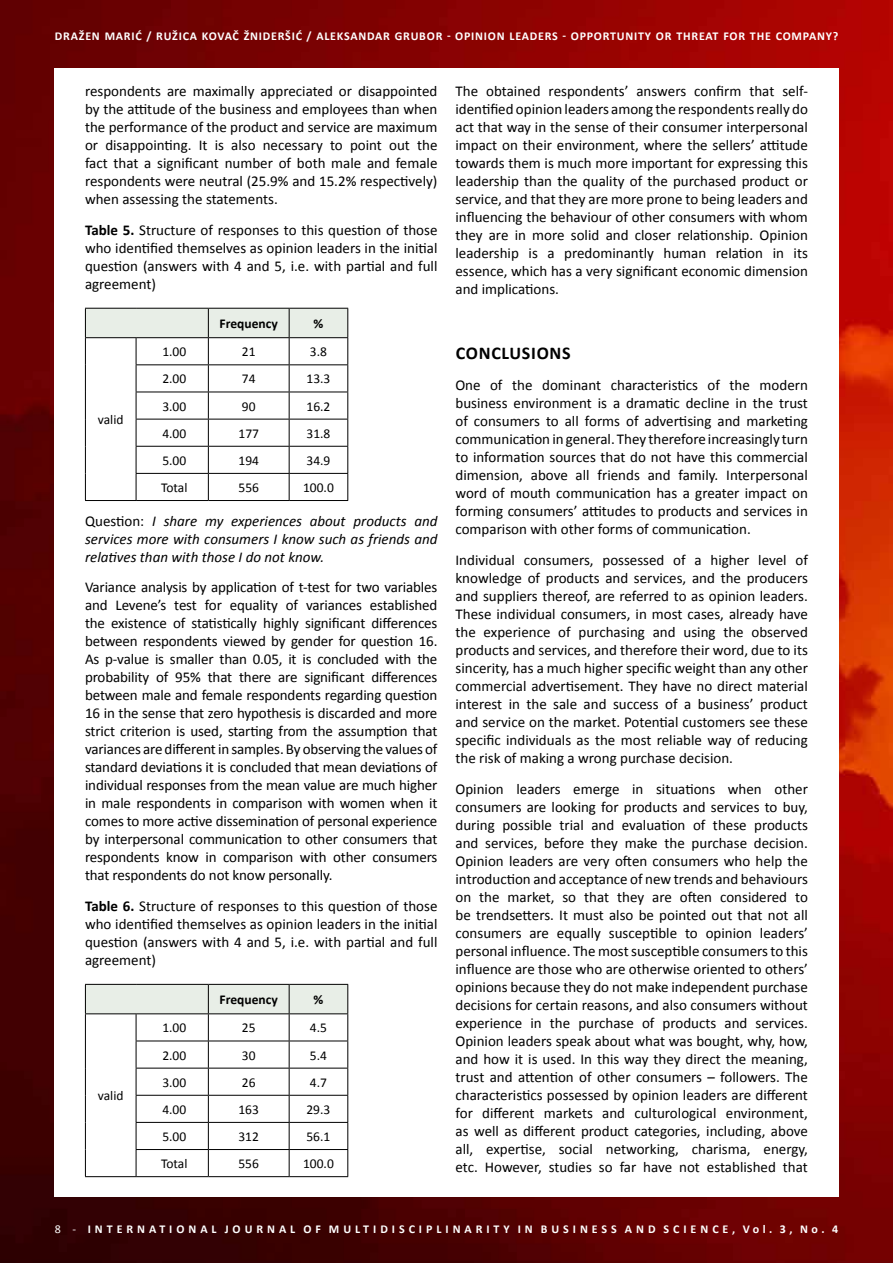
<style>
.page{position:relative;width:893px;height:1263px;background:#fff}
.page>*{position:absolute;margin:0;border:0;box-sizing:border-box;transform-origin:0 0}
.t1{font:700 18px "Calibri";color:#000}
.t2{font:15px/18px "Calibri";color:#000;text-align:justify}
.t3{font:italic 15px/18px "Calibri";color:#000;text-align:justify}
.t4{font:13.5px "Calibri";color:#000}
.t5{font:700 13.5px "Calibri";color:#000}
.t6{font:700 12px "Calibri";letter-spacing:.065em;color:#fff}
.s1{font-weight:700}
.s2{font-style:normal}
.s3{font-weight:400}
</style>
<div class="page">
<img style="left:0;top:0;width:893px;height:1263px">
<div style="left:54px;top:68px;width:785px;height:1129px;background:#fff"></div>
<svg style="left:85px;top:308px;width:263px;height:192px"></svg>
<hr style="left:85px;top:500px;width:51px;height:1px;background:#000">
<hr style="left:136px;top:500px;width:72px;height:1px;background:#000">
<hr style="left:208px;top:500px;width:81px;height:1px;background:#000">
<hr style="left:289px;top:500px;width:59px;height:1px;background:#000">
<svg style="left:85px;top:984px;width:263px;height:192px"></svg>
<hr style="left:85px;top:1176px;width:51px;height:1px;background:#000">
<hr style="left:136px;top:1176px;width:72px;height:1px;background:#000">
<hr style="left:208px;top:1176px;width:81px;height:1px;background:#000">
<hr style="left:289px;top:1176px;width:59px;height:1px;background:#000">
<p class="t6" style="left:55px;top:28px;width:785px">DRAŽEN MARIĆ / RUŽICA KOVAČ ŽNIDERŠIĆ / ALEKSANDAR GRUBOR - OPINION LEADERS - OPPORTUNITY OR THREAT FOR THE COMPANY?</p>
<p class="t2" style="left:85px;top:82px;width:354px">respondents are maximally appreciated or disappointed by the attitude of the business and employees than when the performance of the product and service are maximum or disappointing. It is also necessary to point out the fact that a significant number of both male and female respondents were neutral (25.9% and 15.2% respectively) when assessing the statements.</p>
<p class="t2" style="left:85px;top:221px;width:354px"><span class="s1">TABLE 5.</span> Structure of responses to this question of those who identified themselves as opinion leaders in the initial question (answers with 4 and 5, i.e. with partial and full agreement)</p>
<p class="t5" style="left:220px;top:315px;width:60px">FREQUENCY</p>
<p class="t5" style="left:314px;top:315px;width:11px">%</p>
<p class="t4" style="left:162px;top:343px;width:25px">1.00</p>
<p class="t4" style="left:242px;top:343px;width:15px">21</p>
<p class="t4" style="left:310px;top:343px;width:19px">3.8</p>
<p class="t4" style="left:162px;top:370px;width:25px">2.00</p>
<p class="t4" style="left:242px;top:370px;width:15px">74</p>
<p class="t4" style="left:306px;top:370px;width:25px">13.3</p>
<p class="t4" style="left:162px;top:398px;width:25px">3.00</p>
<p class="t4" style="left:242px;top:398px;width:15px">90</p>
<p class="t4" style="left:306px;top:398px;width:25px">16.2</p>
<p class="t4" style="left:162px;top:425px;width:25px">4.00</p>
<p class="t4" style="left:238px;top:425px;width:22px">177</p>
<p class="t4" style="left:306px;top:425px;width:25px">31.8</p>
<p class="t4" style="left:162px;top:452px;width:25px">5.00</p>
<p class="t4" style="left:238px;top:452px;width:22px">194</p>
<p class="t4" style="left:306px;top:452px;width:25px">34.9</p>
<p class="t4" style="left:161px;top:479px;width:28px">Total</p>
<p class="t4" style="left:238px;top:479px;width:22px">556</p>
<p class="t4" style="left:303px;top:479px;width:32px">100.0</p>
<p class="t3" style="left:85px;top:511px;width:354px"><span class="s2">Question:</span> I share my experiences about products and services more with consumers I know such as friends and relatives than with those I do not know.</p>
<p class="t2" style="left:85px;top:578px;width:354px">Variance analysis by application of t-test for two variables and Levene’s test for equality of variances established the existence of statistically highly significant differences between respondents viewed by gender for question 16.<br>As p-value is smaller than 0.05, it is concluded with the probability of 95% that there are significant differences between male and female respondents regarding question 16 in the sense that zero hypothesis is discarded and more strict criterion is used, starting from the assumption that variances are different in samples. By observing the values of standard deviations it is concluded that mean deviations of individual responses from the mean value are much higher in male respondents in comparison with women when it comes to more active dissemination of personal experience by interpersonal communication to other consumers that respondents know in comparison with other consumers that respondents do not know personally.</p>
<p class="t2" style="left:85px;top:897px;width:354px"><span class="s1">TABLE 6.</span> Structure of responses to this question of those who identified themselves as opinion leaders in the initial question (answers with 4 and 5, i.e. with partial and full agreement)</p>
<p class="t5" style="left:220px;top:991px;width:60px">FREQUENCY</p>
<p class="t5" style="left:314px;top:991px;width:11px">%</p>
<p class="t4" style="left:98px;top:411px;width:27px">valid</p>
<p class="t4" style="left:98px;top:1087px;width:27px">valid</p>
<p class="t4" style="left:162px;top:1019px;width:25px">1.00</p>
<p class="t4" style="left:242px;top:1019px;width:15px">25</p>
<p class="t4" style="left:310px;top:1019px;width:19px">4.5</p>
<p class="t4" style="left:162px;top:1046px;width:25px">2.00</p>
<p class="t4" style="left:242px;top:1046px;width:15px">30</p>
<p class="t4" style="left:310px;top:1046px;width:19px">5.4</p>
<p class="t4" style="left:162px;top:1074px;width:25px">3.00</p>
<p class="t4" style="left:242px;top:1074px;width:15px">26</p>
<p class="t4" style="left:310px;top:1074px;width:19px">4.7</p>
<p class="t4" style="left:162px;top:1101px;width:25px">4.00</p>
<p class="t4" style="left:238px;top:1101px;width:22px">163</p>
<p class="t4" style="left:306px;top:1101px;width:25px">29.3</p>
<p class="t4" style="left:162px;top:1128px;width:25px">5.00</p>
<p class="t4" style="left:238px;top:1128px;width:22px">312</p>
<p class="t4" style="left:306px;top:1128px;width:25px">56.1</p>
<p class="t4" style="left:161px;top:1155px;width:28px">Total</p>
<p class="t4" style="left:238px;top:1155px;width:22px">556</p>
<p class="t4" style="left:303px;top:1155px;width:32px">100.0</p>
<p class="t2" style="left:455px;top:82px;width:354px">The obtained respondents’ answers confirm that self&shy;identified opinion leaders among the respondents really do act that way in the sense of their consumer interpersonal impact on their environment, where the sellers’ attitude towards them is much more important for expressing this leadership than the quality of the purchased product or service, and that they are more prone to being leaders and influencing the behaviour of other consumers with whom they are in more solid and closer relationship. Opinion leadership is a predominantly human relation in its essence, which has a very significant economic dimension and implications.</p>
<p class="t1" style="left:456px;top:342px;width:22px">CONCLUSIONS</p>
<p class="t2" style="left:455px;top:376px;width:354px">One of the dominant characteristics of the modern business environment is a dramatic decline in the trust of consumers to all forms of advertising and marketing communication in general. They therefore increasingly turn to information sources that do not have this commercial dimension, above all friends and family. Interpersonal word of mouth communication has a greater impact on forming consumers’ attitudes to products and services in comparison with other forms of communication.</p>
<p class="t2" style="left:455px;top:551px;width:354px">Individual consumers, possessed of a higher level of knowledge of products and services, and the producers and suppliers thereof, are referred to as opinion leaders.<br>These individual consumers, in most cases, already have the experience of purchasing and using the observed products and services, and therefore their word, due to its sincerity, has a much higher specific weight than any other commercial advertisement. They have no direct material interest in the sale and success of a business’ product and service on the market. Potential customers see these specific individuals as the most reliable way of reducing the risk of making a wrong purchase decision.</p>
<p class="t2" style="left:455px;top:780px;width:354px">Opinion leaders emerge in situations when other consumers are looking for products and services to buy, during possible trial and evaluation of these products and services, before they make the purchase decision.<br>Opinion leaders are very often consumers who help the introduction and acceptance of new trends and behaviours on the market, so that they are often considered to be trendsetters. It must also be pointed out that not all consumers are equally susceptible to opinion leaders’ personal influence. The most susceptible consumers to this influence are those who are otherwise oriented to others’ opinions because they do not make independent purchase decisions for certain reasons, and also consumers without experience in the purchase of products and services.<br>Opinion leaders speak about what was bought, why, how, and how it is used. In this way they direct the meaning, trust and attention of other consumers – followers. The characteristics possessed by opinion leaders are different for different markets and culturological environment, as well as different product categories, including, above all, expertise, social networking, charisma, energy, etc. However, studies so far have not established that</p>
<p class="t6" style="left:55px;top:1222px;width:52px"><span class="s3">8 -</span> I NTERNATIONAL</p>
<p class="t6" style="left:225px;top:1222px;width:20px">J OURNAL</p>
<p class="t6" style="left:303px;top:1222px;width:10px">OF</p>
<p class="t6" style="left:329px;top:1222px;width:25px">M ULTIDISCIPLINARITY</p>
<p class="t6" style="left:518px;top:1222px;width:8px">IN</p>
<p class="t6" style="left:541px;top:1222px;width:21px">B USINESS</p>
<p class="t6" style="left:625px;top:1222px;width:12px">AND</p>
<p class="t6" style="left:663px;top:1222px;width:20px">S CIENCE</p>
<p class="t6" style="left:732px;top:1222px;width:108px">, VOL. 3, NO. 4</p>
</div>
